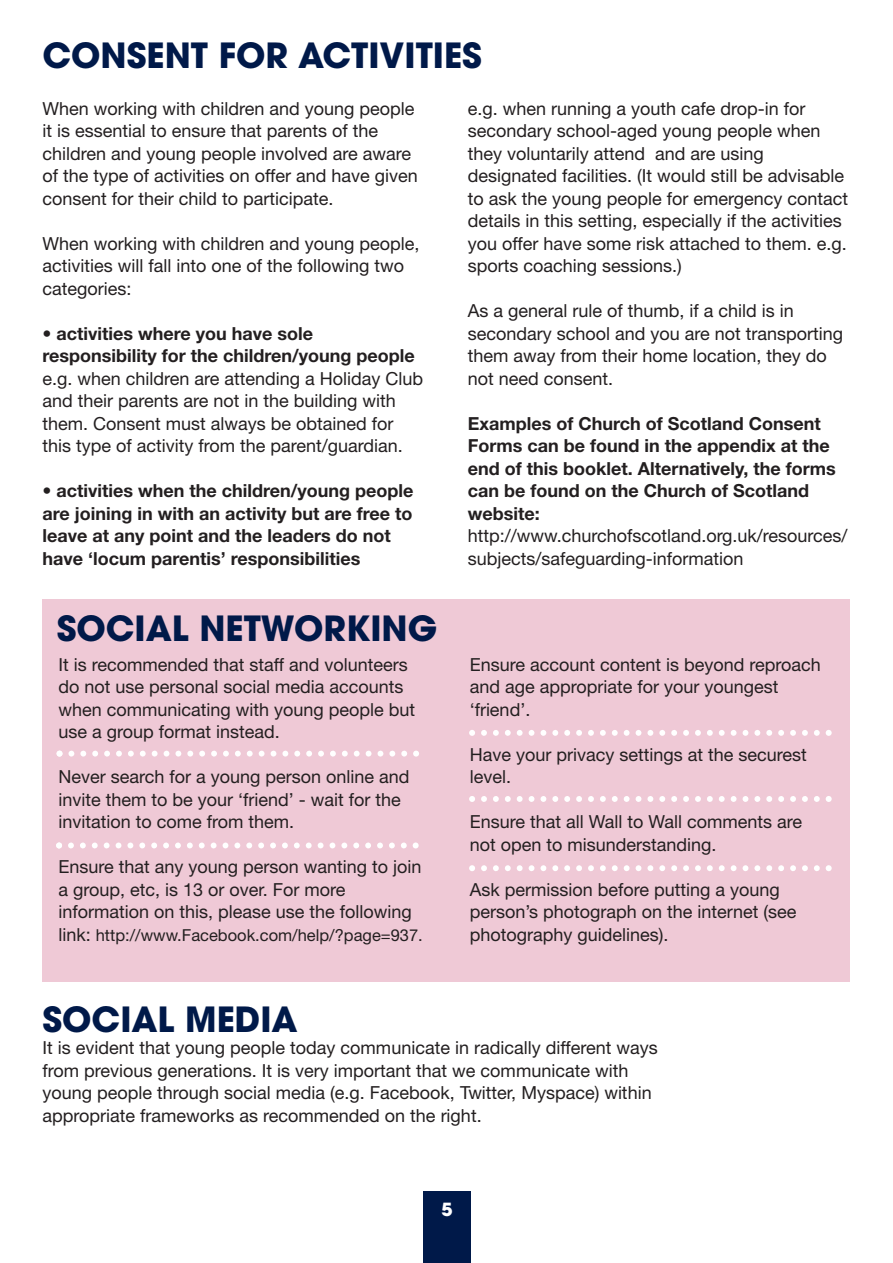
<style>
.page{position:relative;width:893px;height:1263px;background:#fff}
.page>*{position:absolute;margin:0;border:0;box-sizing:border-box;transform-origin:0 0}
.t1{font:700 34.5px "ITC Avant Garde Pro";color:#001949}
.t2{font:18px/22.5px "Helvetica Neue LT Std";color:#231f20}
.t3{font:700 18px/22.5px "Helvetica Neue LT Std";color:#231f20}
.t4{font:700 18px "ITC Avant Garde Pro";color:#fff}
.t5{font:16.5px "Helvetica Neue LT Std";color:#231f20}
.s1{font-weight:400}
.s2{font-size:18px}
</style>
<div class="page">
<div style="left:423px;top:1191px;width:48px;height:72px;background:#001949"></div>
<div style="left:43px;top:599px;width:807px;height:382px;background:#efc9d6"></div>
<svg style="left:57px;top:751px;width:362px;height:6px"></svg>
<svg style="left:56px;top:842px;width:363px;height:6px"></svg>
<svg style="left:469px;top:730px;width:363px;height:6px"></svg>
<svg style="left:469px;top:796px;width:363px;height:6px"></svg>
<svg style="left:469px;top:865px;width:363px;height:6px"></svg>
<h1 class="t1" style="left:43px;top:38px;width:441px">CONSENT FOR ACTIVITIES</h1>
<p class="t2" style="left:43px;top:99px;width:377px">When working with children and young people it is essential to ensure that parents of the children and young people involved are aware of the type of activities on offer and have given consent for their child to participate.</p>
<p class="t2" style="left:43px;top:234px;width:379px">When working with children and young people, activities will fall into one of the following two categories:</p>
<p class="t3" style="left:43px;top:324px;width:374px"><span class="s1">•</span> activities where you have sole responsibility for the children/young people</p>
<p class="t2" style="left:43px;top:369px;width:382px">e.g. when children are attending a Holiday Club and their parents are not in the building with them. Consent must always be obtained for this type of activity from the parent/guardian.</p>
<p class="t3" style="left:43px;top:481px;width:372px"><span class="s1">•</span> activities when the children/young people are joining in with an activity but are free to leave at any point and the leaders do not have ‘locum parentis’ responsibilities</p>
<h1 class="t1" style="left:57px;top:611px;width:382px">SOCIAL NETWORKING</h1>
<p class="t2" style="left:58px;top:655px;width:358px">It is recommended that staff and volunteers do not use personal social media accounts when communicating with young people but use a group format instead.</p>
<p class="t2" style="left:58px;top:767px;width:353px">Never search for a young person online and invite them to be your ‘friend’ - wait for the invitation to come from them.</p>
<p class="t2" style="left:58px;top:857px;width:365px">Ensure that any young person wanting to join a group, etc, is 13 or over. For more information on this, please use the following</p>
<p class="t5" style="left:58px;top:929px;width:366px"><span class="s2">link:</span> http://www.Facebook.com/help/?page=937.</p>
<p class="t2" style="left:468px;top:99px;width:382px">e.g. when running a youth cafe drop-in for secondary school-aged young people when they voluntarily attend and are using designated facilities. (It would still be advisable to ask the young people for emergency contact details in this setting, especially if the activities you offer have some risk attached to them. e.g. sports coaching sessions.)</p>
<p class="t2" style="left:468px;top:302px;width:377px">As a general rule of thumb, if a child is in secondary school and you are not transporting them away from their home location, they do not need consent.</p>
<p class="t3" style="left:468px;top:414px;width:369px">Examples of Church of Scotland Consent Forms can be found in the appendix at the end of this booklet. Alternatively, the forms can be found on the Church of Scotland website:</p>
<p class="t2" style="left:468px;top:527px;width:381px">http://www.churchofscotland.org.uk/resources/ subjects/safeguarding-information</p>
<p class="t2" style="left:470px;top:655px;width:353px">Ensure account content is beyond reproach and age appropriate for your youngest ‘friend’.</p>
<p class="t2" style="left:470px;top:745px;width:339px">Have your privacy settings at the securest level.</p>
<p class="t2" style="left:470px;top:812px;width:334px">Ensure that all Wall to Wall comments are not open to misunderstanding.</p>
<p class="t2" style="left:470px;top:880px;width:328px">Ask permission before putting a young person’s photograph on the internet (see photography guidelines).</p>
<h1 class="t1" style="left:43px;top:1002px;width:257px">SOCIAL MEDIA</h1>
<p class="t2" style="left:43px;top:1038px;width:617px">It is evident that young people today communicate in radically different ways from previous generations. It is very important that we communicate with young people through social media (e.g. Facebook, Twitter, Myspace) within appropriate frameworks as recommended on the right.</p>
<p class="t4" style="left:442px;top:1200px;width:13px">5</p>
</div>
